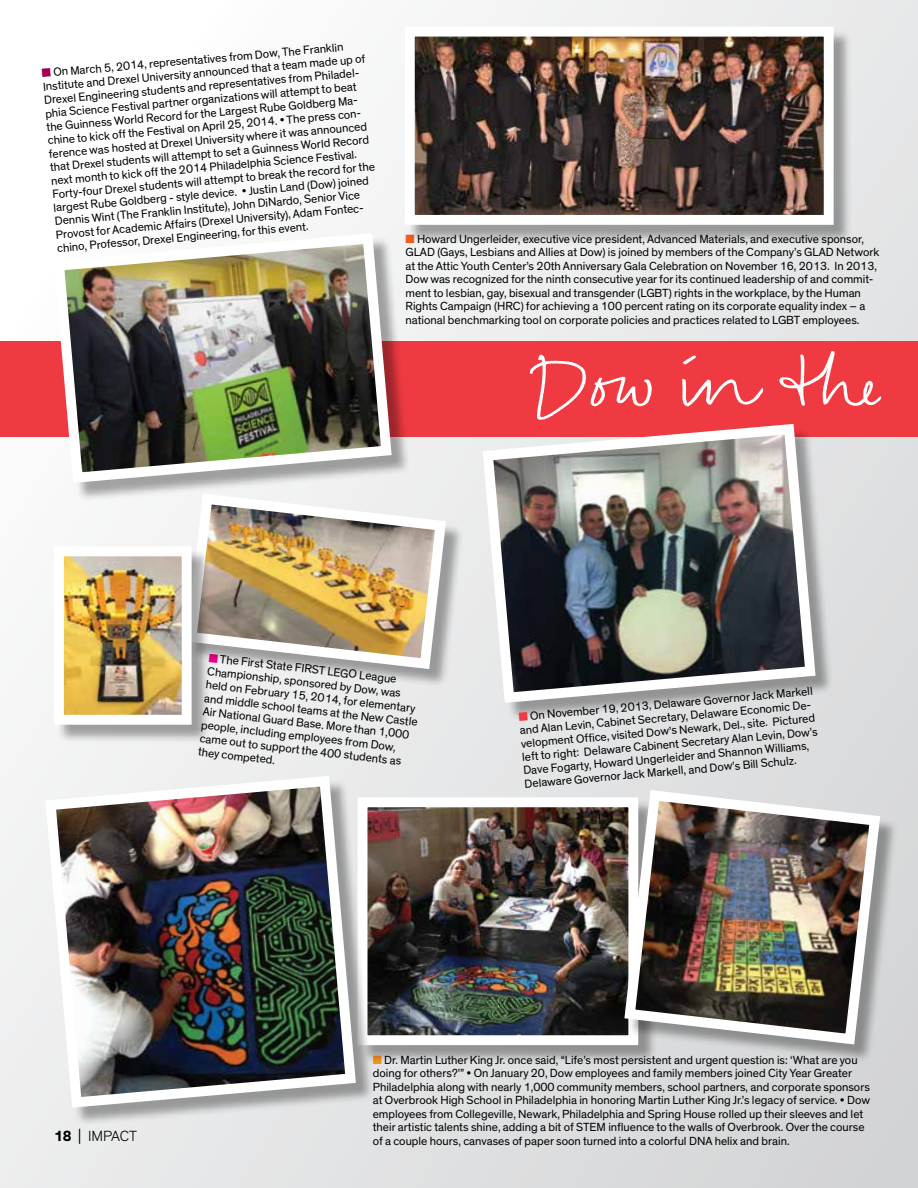
<style>
.page{position:relative;width:918px;height:1188px;background:#fff}
.page>*{position:absolute;margin:0;border:0;box-sizing:border-box;transform-origin:0 0}
.t1{font:51px "Dow Script";color:#fff}
.t2{font:300 15px "Dow Corporate";letter-spacing:-.015em;color:#000}
.t3{font:12px/13.5px "Dow Corporate";color:#000}
.s1{color:#a2004d}
.s2{color:#f15d22}
.s3{color:#ec0089}
.s4{color:#ef3a42}
.s5{font-weight:700}
.s6{font-size:18px}
.s7{color:#f7921e}
</style>
<div class="page">
<div style="left:0;top:0;width:918px;height:1188px;background:linear-gradient(to right,#fcfcfc,#d9dadc)"></div>
<div style="left:360px;top:800px;width:297px;height:264px;background:#000;opacity:.35"></div>
<img style="left:374px;top:808px;width:245px;height:226px">
<div style="left:358px;top:797px;width:280px;height:248px;border:10px solid #fff"></div>
<div style="left:0;top:341px;width:918px;height:96px;background:#ef3a42"></div>
<div style="left:48px;top:779px;width:326px;height:347px;background:#000;opacity:.35"></div>
<img style="left:40px;top:770px;width:321px;height:343px">
<div style="left:627px;top:793px;width:271px;height:270px;background:#000;opacity:.35"></div>
<img style="left:619px;top:785px;width:267px;height:265px">
<div style="left:485px;top:427px;width:349px;height:294px;background:#000;opacity:.35"></div>
<img style="left:477px;top:424px;width:344px;height:284px">
<div style="left:189px;top:496px;width:275px;height:191px;background:#000;opacity:.35"></div>
<img style="left:181px;top:488px;width:271px;height:187px">
<div style="left:56px;top:549px;width:154px;height:195px;background:#000;opacity:.35"></div>
<img style="left:65px;top:557px;width:116px;height:157px">
<div style="left:54px;top:546px;width:138px;height:179px;border:10px solid #fff"></div>
<div style="left:57px;top:236px;width:353px;height:265px;background:#000;opacity:.35"></div>
<img style="left:48px;top:228px;width:349px;height:260px">
<div style="left:407px;top:29px;width:445px;height:214px;background:#000;opacity:.35"></div>
<img style="left:416px;top:38px;width:407px;height:176px">
<div style="left:405px;top:27px;width:429px;height:198px;border:10px solid #fff"></div>
<p class="t3" style="left:41px;top:67px;width:325px;rotate:-5deg"><span class="s1">■</span> On March 5, 2014, representatives from Dow, The Franklin Institute and Drexel University announced that a team made up of Drexel Engineering students and representatives from Philadel&shy;phia Science Festival partner organizations will attempt to beat the Guinness World Record for the Largest Rube Goldberg Ma&shy;chine to kick off the Festival on April 25, 2014. • The press con&shy;ference was hosted at Drexel University where it was announced that Drexel students will attempt to set a Guinness World Record next month to kick off the 2014 Philadelphia Science Festival.<br>Forty-four Drexel students will attempt to break the record for the largest Rube Goldberg - style device. • Justin Land (Dow) joined Dennis Wint (The Franklin Institute), John DiNardo, Senior Vice Provost for Academic Affairs (Drexel University), Adam Fontec&shy;chino, Professor, Drexel Engineering, for this event.</p>
<p class="t3" style="left:405px;top:232px;width:475px"><span class="s2">■</span> Howard Ungerleider, executive vice president, Advanced Materials, and executive sponsor, GLAD (Gays, Lesbians and Allies at Dow) is joined by members of the Company’s GLAD Network at the Attic Youth Center’s 20th Anniversary Gala Celebration on November 16, 2013. In 2013, Dow was recognized for the ninth consecutive year for its continued leadership of and commit&shy;ment to lesbian, gay, bisexual and transgender (LGBT) rights in the workplace, by the Human Rights Campaign (HRC) for achieving a 100 percent rating on its corporate equality index – a national benchmarking tool on corporate policies and practices related to LGBT employees.</p>
<h1 class="t1" style="left:531px;top:358px;width:354px">Dow in the</h1>
<p class="t3" style="left:209px;top:652px;width:217px;rotate:6deg"><span class="s3">■</span> The First State FIRST LEGO League Championship, sponsored by Dow, was held on February 15, 2014, for elementary and middle school teams at the New Castle Air National Guard Base. More than 1,000 people, including employees from Dow, came out to support the 400 students as they competed.</p>
<p class="t3" style="left:518px;top:710px;width:298px;rotate:-5deg"><span class="s4">■</span> On November 19, 2013, Delaware Governor Jack Markell and Alan Levin, Cabinet Secretary, Delaware Economic De&shy;velopment Offi ce, visited Dow’s Newark, Del., site. Pictured left to right: Delaware Cabinent Secretary Alan Levin, Dow’s Dave Fogarty, Howard Ungerleider and Shannon Williams, Delaware Governor Jack Markell, and Dow’s Bill Schulz.</p>
<p class="t2" style="left:54px;top:1127px;width:85px"><span class="s5">18</span> <span class="s6">|</span> IMPACT</p>
<p class="t3" style="left:373px;top:1053px;width:499px"><span class="s7">■</span> Dr. Martin Luther King Jr. once said, “Life’s most persistent and urgent question is: ‘What are you doing for others?’” • On January 20, Dow employees and family members joined City Year Greater Philadelphia along with nearly 1,000 community members, school partners, and corporate sponsors at Overbrook High School in Philadelphia in honoring Martin Luther King Jr.’s legacy of service. • Dow employees from Collegeville, Newark, Philadelphia and Spring House rolled up their sleeves and let their artistic talents shine, adding a bit of STEM influence to the walls of Overbrook. Over the course of a couple hours, canvases of paper soon turned into a colorful DNA helix and brain.</p>
</div>
